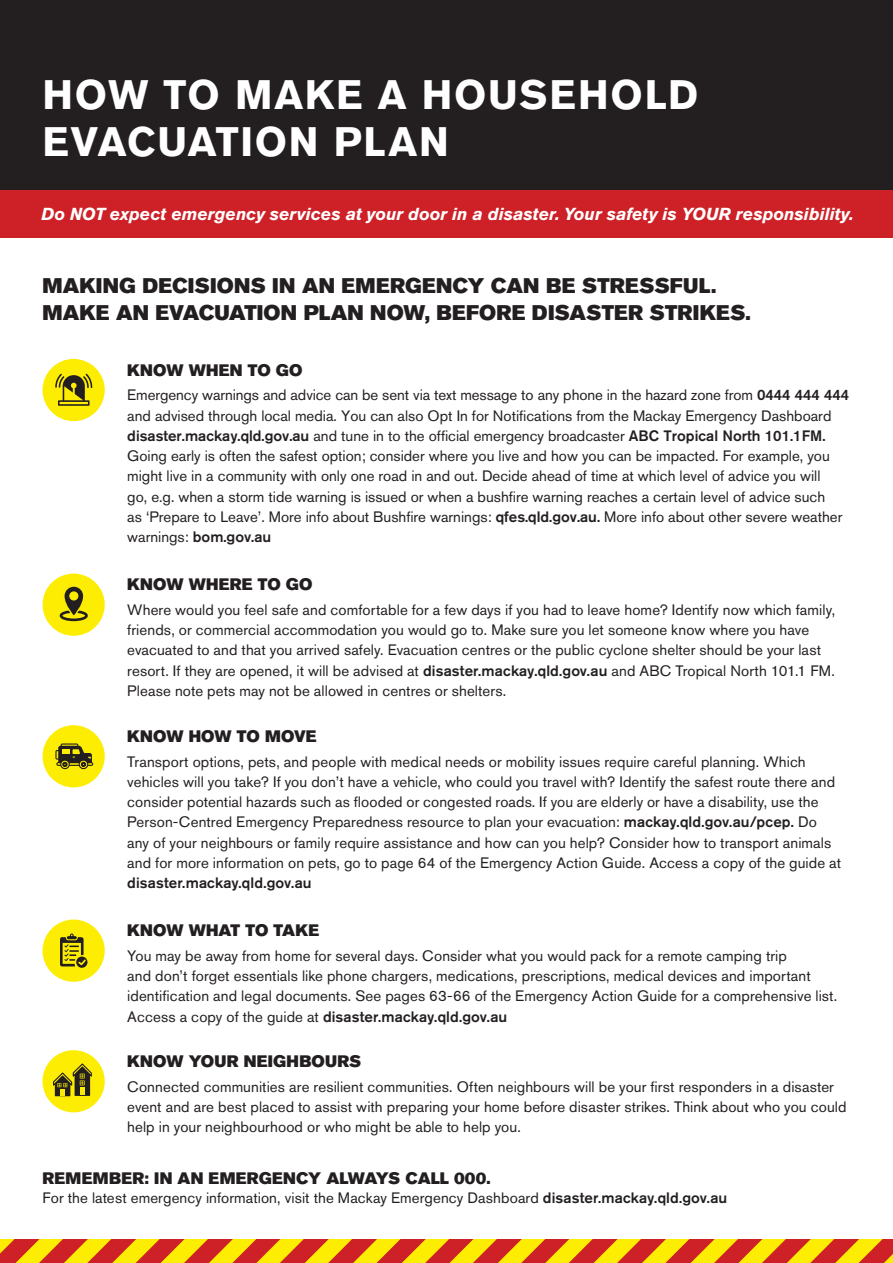
<style>
.page{position:relative;width:893px;height:1263px;background:#fff}
.page>*{position:absolute;margin:0;border:0;box-sizing:border-box;transform-origin:0 0}
.t1{font:700 40.8px/46.5px "Akzidenz Grotesk BQ";letter-spacing:.04em;color:#fff}
.t2{font:21px/27px "Akzidenz Grotesk BQ Super";letter-spacing:.01em;color:#231f20}
.t3{font:italic 700 17.25px "Akzidenz Grotesk BQ";color:#fff}
.t4{font:16.5px "Akzidenz Grotesk BQ Super";letter-spacing:.01em;color:#231f20}
.t5{font:15px/20.2px "Akzidenz Grotesk BQ";letter-spacing:.005em;color:#231f20}
.s1{font-weight:500}
</style>
<div class="page">
<div style="left:0;top:190px;width:893px;height:48px;background:#cd2027"></div>
<div style="left:0;top:0;width:893px;height:190px;background:#231f20"></div>
<div style="left:43px;top:359px;width:62px;height:62px;background:#fded02;border-radius:50%"></div>
<svg style="left:55px;top:374px;width:37px;height:32px"></svg>
<div style="left:43px;top:573px;width:62px;height:63px;background:#fded02;border-radius:50%"></div>
<div style="left:60px;top:610px;width:28px;height:11px;border:3px solid #231f20;border-radius:50%"></div>
<svg style="left:63px;top:586px;width:21px;height:31px"></svg>
<div style="left:43px;top:725px;width:62px;height:62px;background:#fded02;border-radius:50%"></div>
<svg style="left:55px;top:743px;width:38px;height:26px"></svg>
<div style="left:43px;top:919px;width:62px;height:63px;background:#fded02;border-radius:50%"></div>
<svg style="left:60px;top:933px;width:27px;height:35px"></svg>
<div style="left:43px;top:1050px;width:62px;height:62px;background:#fded02;border-radius:50%"></div>
<svg style="left:53px;top:1063px;width:39px;height:33px"></svg>
<svg style="left:0;top:1240px;width:893px;height:23px;background:#e38215"></svg>
<p class="t1" style="left:43px;top:72px;width:657px">HOW TO MAKE A HOUSEHOLD<br>EVACUATION PLAN</p>
<p class="t3" style="left:41px;top:204px;width:814px">Do NOT expect emergency services at your door in a disaster. Your safety is YOUR responsibility.</p>
<p class="t2" style="left:43px;top:272px;width:710px">MAKING DECISIONS IN AN EMERGENCY CAN BE STRESSFUL.<br>MAKE AN EVACUATION PLAN NOW, BEFORE DISASTER STRIKES.</p>
<p class="t4" style="left:127px;top:360px;width:177px">KNOW WHEN TO GO</p>
<p class="t5" style="left:127px;top:385px;width:723px">Emergency warnings and advice can be sent via text message to any phone in the hazard zone from <span class="s1">0444 444 444 </span>and advised through local media. You can also Opt In for Notifications from the Mackay Emergency Dashboard <span class="s1">disaster.mackay.qld.gov.au</span> and tune in to the official emergency broadcaster <span class="s1">ABC Tropical North 101.1FM.<br></span>Going early is often the safest option; consider where you live and how you can be impacted. For example, you might live in a community with only one road in and out. Decide ahead of time at which level of advice you will<br>go, e.g. when a storm tide warning is issued or when a bushfire warning reaches a certain level of advice such<br>as ‘Prepare to Leave’. More info about Bushfire warnings: <span class="s1">qfes.qld.gov.au.</span> More info about other severe weather warnings: <span class="s1">bom.gov.au</span></p>
<p class="t4" style="left:127px;top:575px;width:187px">KNOW WHERE TO GO</p>
<p class="t5" style="left:127px;top:599px;width:709px">Where would you feel safe and comfortable for a few days if you had to leave home? Identify now which family, friends, or commercial accommodation you would go to. Make sure you let someone know where you have evacuated to and that you arrived safely. Evacuation centres or the public cyclone shelter should be your last resort. If they are opened, it will be advised at <span class="s1">disaster.mackay.qld.gov.au</span> and ABC Tropical North 101.1 FM.<br>Please note pets may not be allowed in centres or shelters.</p>
<p class="t4" style="left:127px;top:727px;width:191px">KNOW HOW TO MOVE</p>
<p class="t5" style="left:127px;top:751px;width:715px">Transport options, pets, and people with medical needs or mobility issues require careful planning. Which vehicles will you take? If you don’t have a vehicle, who could you travel with? Identify the safest route there and consider potential hazards such as flooded or congested roads. If you are elderly or have a disability, use the Person-Centred Emergency Preparedness resource to plan your evacuation: <span class="s1">mackay.qld.gov.au/pcep.</span> Do any of your neighbours or family require assistance and how can you help? Consider how to transport animals and for more information on pets, go to page 64 of the Emergency Action Guide. Access a copy of the guide at <span class="s1">disaster.mackay.qld.gov.au</span></p>
<p class="t4" style="left:127px;top:921px;width:193px">KNOW WHAT TO TAKE</p>
<p class="t5" style="left:127px;top:945px;width:711px">You may be away from home for several days. Consider what you would pack for a remote camping trip<br>and don’t forget essentials like phone chargers, medications, prescriptions, medical devices and important identification and legal documents. See pages 63-66 of the Emergency Action Guide for a comprehensive list.<br>Access a copy of the guide at <span class="s1">disaster.mackay.qld.gov.au</span></p>
<p class="t4" style="left:127px;top:1052px;width:235px">KNOW YOUR NEIGHBOURS</p>
<p class="t5" style="left:127px;top:1076px;width:721px">Connected communities are resilient communities. Often neighbours will be your first responders in a disaster event and are best placed to assist with preparing your home before disaster strikes. Think about who you could help in your neighbourhood or who might be able to help you.</p>
<p class="t4" style="left:43px;top:1169px;width:450px">REMEMBER: IN AN EMERGENCY ALWAYS CALL 000.</p>
<p class="t5" style="left:43px;top:1188px;width:686px">For the latest emergency information, visit the Mackay Emergency Dashboard <span class="s1">disaster.mackay.qld.gov.au</span></p>
</div>
